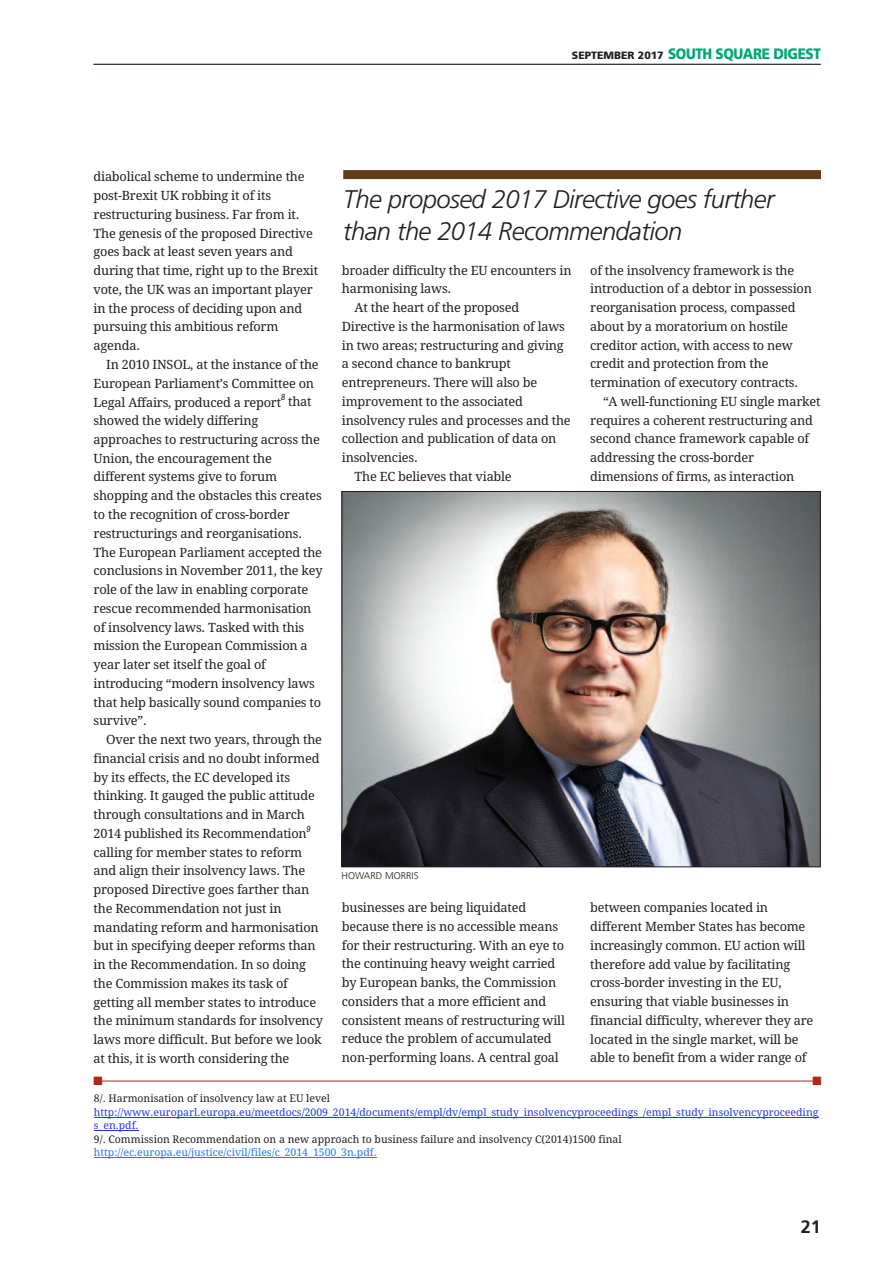
<style>
.page{position:relative;width:893px;height:1263px;background:#fff}
.page>*{position:absolute;margin:0;border:0;box-sizing:border-box;transform-origin:0 0}
.t1{font:italic 300 25.5px/31.5px "Frutiger";letter-spacing:-.02em;color:#231f20}
.t2{font:700 18px "Frutiger";color:#231f20}
.t3{font:900 15px "Frutiger";letter-spacing:-.03em;color:#00a777;scale:.9 1}
.t4{font:12.75px/18.8px "Droid Serif";letter-spacing:-.015em;color:#231f20}
.t5{font:12px "Zapf Dingbats ITC";color:#af281a}
.t6{font:10.5px/13.5px "Droid Serif";color:#2238fb}
.t7{font:10.5px "Droid Serif";color:#231f20}
.t8{font:10.5px "Droid Serif";color:#1e7bfe}
.t9{font:300 9.75px "Frutiger";color:#231f20}
.t10{font:italic 9px "Archivo Narrow";color:#231f20}
.s1{font-size:10.5px;color:#231f20}
</style>
<div class="page">
<hr style="left:94px;top:64px;width:727px;height:1px;background:#2a373d">
<div style="left:343px;top:170px;width:478px;height:9px;background:#613c19"></div>
<hr style="left:94px;top:1081px;width:721px;height:1px;background:#af281a">
<hr style="left:94px;top:1157px;width:283px;height:1px;background:#1e7bfe">
<hr style="left:94px;top:1130px;width:45px;height:1px;background:#2238fb">
<hr style="left:94px;top:1117px;width:724px;height:1px;background:#2238fb">
<img style="left:344px;top:493px;width:475px;height:372px">
<p class="t3" style="left:572px;top:47px;width:278px"><span class="s1">SEPTEMBER 2017</span> SOUTH SQUARE DIGEST</p>
<p class="t4" style="left:94px;top:168px;width:226px">diabolical scheme to undermine the post-Brexit UK robbing it of its restructuring business. Far from it.<br>The genesis of the proposed Directive goes back at least seven years and during that time, right up to the Brexit vote, the UK was an important player in the process of deciding upon and pursuing this ambitious reform agenda.</p>
<p class="t4" style="left:94px;top:355px;width:227px;text-indent:13px">In 2010 INSOL, at the instance of the<br>European Parliament’s Committee on<br>Legal Affairs, produced a report</p>
<p class="t10" style="left:281px;top:394px;width:6px">8</p>
<p class="t4" style="left:288px;top:393px;width:25px">that</p>
<p class="t4" style="left:94px;top:411px;width:231px">showed the widely differing approaches to restructuring across the Union, the encouragement the different systems give to forum shopping and the obstacles this creates to the recognition of cross-border restructurings and reorganisations.<br>The European Parliament accepted the conclusions in November 2011, the key role of the law in enabling corporate rescue recommended harmonisation of insolvency laws. Tasked with this mission the European Commission a year later set itself the goal of introducing “modern insolvency laws that help basically sound companies to survive”.</p>
<p class="t4" style="left:94px;top:730px;width:230px;text-indent:13px">Over the next two years, through the financial crisis and no doubt informed by its effects, the EC developed its thinking. It gauged the public attitude through consultations and in March 2014 published its Recommendation</p>
<p class="t10" style="left:307px;top:825px;width:6px">9</p>
<p class="t4" style="left:94px;top:843px;width:231px">calling for member states to reform and align their insolvency laws. The proposed Directive goes farther than the Recommendation not just in mandating reform and harmonisation but in specifying deeper reforms than in the Recommendation. In so doing the Commission makes its task of getting all member states to introduce the minimum standards for insolvency laws more difficult. But before we look at this, it is worth considering the</p>
<h1 class="t1" style="left:343px;top:185px;width:433px">The proposed 2017 Directive goes further than the 2014 Recommendation</h1>
<p class="t4" style="left:342px;top:261px;width:231px">broader difficulty the EU encounters in</p>
<p class="t4" style="left:342px;top:279px;width:111px">harmonising laws.</p>
<p class="t4" style="left:355px;top:298px;width:166px">At the heart of the proposed</p>
<p class="t4" style="left:342px;top:317px;width:225px">Directive is the harmonisation of laws</p>
<p class="t4" style="left:342px;top:336px;width:223px">in two areas; restructuring and giving</p>
<p class="t4" style="left:342px;top:354px;width:170px">a second chance to bankrupt</p>
<p class="t4" style="left:342px;top:373px;width:197px">entrepreneurs. There will also be</p>
<p class="t4" style="left:342px;top:392px;width:183px">improvement to the associated</p>
<p class="t4" style="left:342px;top:411px;width:230px">insolvency rules and processes and the</p>
<p class="t4" style="left:342px;top:430px;width:216px">collection and publication of data on</p>
<p class="t4" style="left:342px;top:448px;width:77px">insolvencies.</p>
<p class="t4" style="left:355px;top:467px;width:159px">The EC believes that viable</p>
<p class="t4" style="left:590px;top:261px;width:223px">of the insolvency framework is the introduction of a debtor in possession reorganisation process, compassed about by a moratorium on hostile creditor action, with access to new credit and protection from the termination of executory contracts.</p>
<p class="t4" style="left:590px;top:392px;width:232px;text-indent:13px">“A well-functioning EU single market requires a coherent restructuring and second chance framework capable of addressing the cross-border dimensions of firms, as interaction</p>
<p class="t9" style="left:342px;top:871px;width:79px">HOWARD MORRIS</p>
<p class="t4" style="left:342px;top:898px;width:225px">businesses are being liquidated because there is no accessible means for their restructuring. With an eye to the continuing heavy weight carried by European banks, the Commission considers that a more efficient and consistent means of restructuring will reduce the problem of accumulated non-performing loans. A central goal</p>
<p class="t4" style="left:590px;top:898px;width:225px">between companies located in different Member States has become increasingly common. EU action will therefore add value by facilitating cross-border investing in the EU, ensuring that viable businesses in financial difficulty, wherever they are located in the single market, will be able to benefit from a wider range of</p>
<p class="t5" style="left:94px;top:1074px;width:11px">■</p>
<p class="t5" style="left:812px;top:1074px;width:11px">■</p>
<p class="t7" style="left:94px;top:1092px;width:238px">8/. Harmonisation of insolvency law at EU level</p>
<p class="t6" style="left:94px;top:1105px;width:726px">http://www.europarl.europa.eu/meetdocs/2009_2014/documents/empl/dv/empl_study_insolvencyproceedings_/empl_study_insolvencyproceeding s_en.pdf.</p>
<p class="t7" style="left:94px;top:1133px;width:529px">9/. Commission Recommendation on a new approach to business failure and insolvency C(2014)1500 final</p>
<p class="t8" style="left:94px;top:1146px;width:284px">http://ec.europa.eu/justice/civil/files/c_2014_1500_3n.pdf.</p>
<h2 class="t2" style="left:801px;top:1219px;width:22px">21</h2>
</div>
